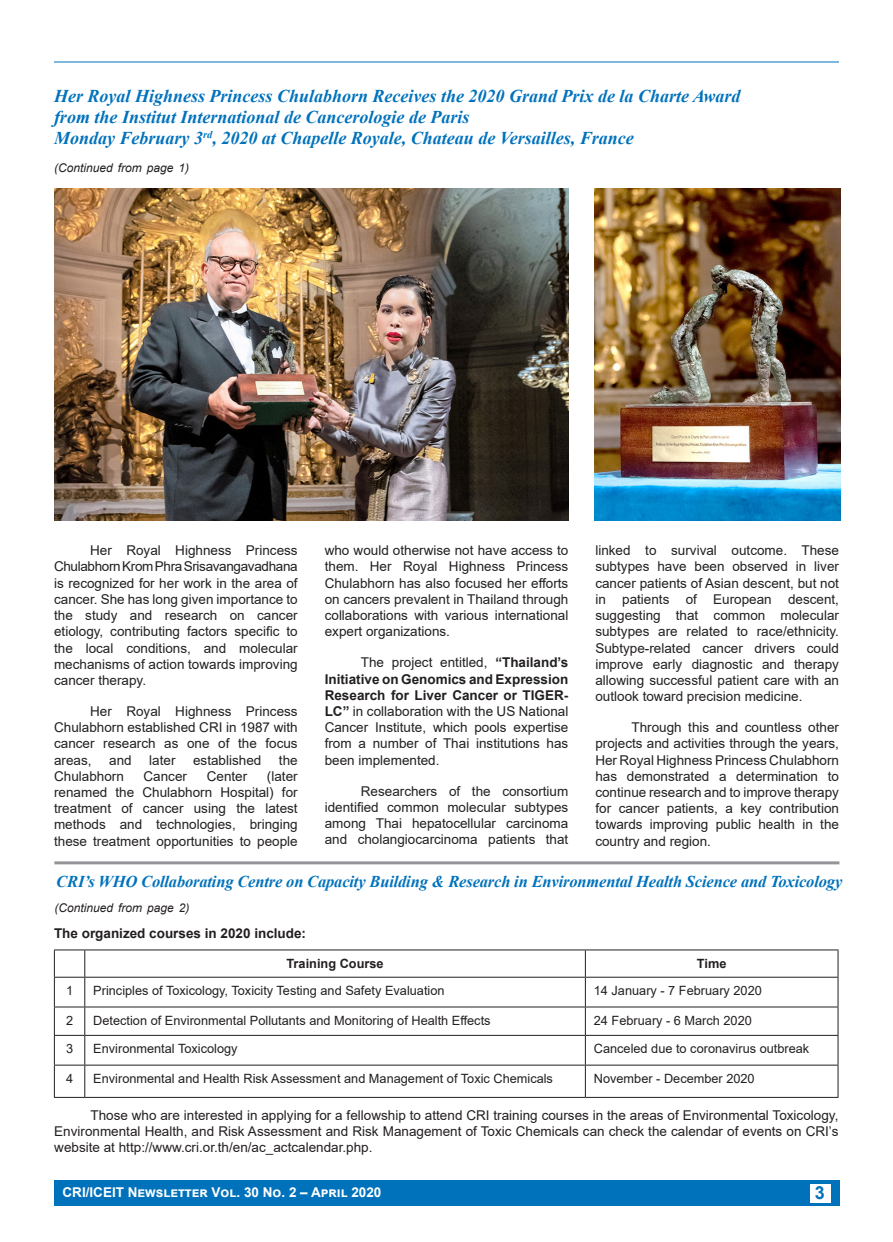
<style>
.page{position:relative;width:893px;height:1242px;background:#fff}
.page>*{position:absolute;margin:0;border:0;box-sizing:border-box;transform-origin:0 0}
.t1{font:italic 700 18px "Times New Roman";color:#0072bc}
.t2{font:700 18px "Arial";color:#0072bc}
.t3{font:italic 700 16.5px "Times New Roman";letter-spacing:-.01em;color:#0072bc}
.t4{font:13.5px/16.2px "Arial";color:#231f20;text-align:justify}
.t5{font:700 13.5px "Arial";color:#fff}
.t6{font:700 13.5px "Arial";color:#231f20}
.t7{font:12.75px "Arial";color:#231f20}
.t8{font:700 12.75px "Arial";color:#231f20}
.Body_text{font:italic 12px "Arial";color:#231f20}
.s1{font-weight:700}
</style>
<div class="page">
<hr style="left:54px;top:62px;width:785px;height:1px;background:#0072bc">
<div style="left:54px;top:1180px;width:785px;height:26px;background:#0072bc"></div>
<div style="left:810px;top:1183px;width:20px;height:19px;background:#fff"></div>
<hr style="left:54px;top:949px;width:31px;height:1px;background:#231f20">
<hr style="left:85px;top:949px;width:500px;height:1px;background:#231f20">
<hr style="left:585px;top:949px;width:253px;height:1px;background:#231f20">
<hr style="left:54px;top:977px;width:31px;height:1px;background:#231f20">
<hr style="left:85px;top:977px;width:500px;height:1px;background:#231f20">
<hr style="left:585px;top:977px;width:253px;height:1px;background:#231f20">
<hr style="left:84px;top:1065px;width:1px;height:32px;background:#231f20">
<hr style="left:585px;top:1065px;width:1px;height:32px;background:#231f20">
<hr style="left:838px;top:1065px;width:1px;height:32px;background:#231f20">
<hr style="left:54px;top:1065px;width:1px;height:32px;background:#231f20">
<hr style="left:54px;top:1097px;width:31px;height:1px;background:#231f20">
<hr style="left:85px;top:1097px;width:500px;height:1px;background:#231f20">
<hr style="left:585px;top:1097px;width:253px;height:1px;background:#231f20">
<svg style="left:84px;top:950px;width:1px;height:114px"></svg>
<svg style="left:585px;top:950px;width:1px;height:114px"></svg>
<hr style="left:54px;top:1035px;width:31px;height:1px;background:#231f20">
<hr style="left:85px;top:1035px;width:500px;height:1px;background:#231f20">
<hr style="left:585px;top:1035px;width:253px;height:1px;background:#231f20">
<hr style="left:54px;top:1006px;width:31px;height:1px;background:#231f20">
<hr style="left:85px;top:1006px;width:500px;height:1px;background:#231f20">
<hr style="left:585px;top:1006px;width:253px;height:1px;background:#231f20">
<svg style="left:54px;top:950px;width:1px;height:114px"></svg>
<svg style="left:838px;top:950px;width:1px;height:114px"></svg>
<hr style="left:54px;top:1064px;width:31px;height:1px;background:#231f20">
<hr style="left:85px;top:1064px;width:500px;height:1px;background:#231f20">
<hr style="left:585px;top:1064px;width:253px;height:1px;background:#231f20">
<img style="left:54px;top:188px;width:514px;height:332px">
<img style="left:594px;top:188px;width:247px;height:332px">
<hr style="left:54px;top:861px;width:785px;height:3px;background:#939598">
<p class="t1" style="left:54px;top:83px;width:688px">Her Royal Highness Princess Chulabhorn Receives the 2020 Grand Prix de la Charte Award</p>
<p class="t1" style="left:54px;top:104px;width:417px">from the Institut International de Cancerologie de Paris</p>
<p class="t1" style="left:54px;top:125px;width:581px">Monday February 3<sup>rd</sup>, 2020 at Chapelle Royale, Chateau de Versailles, France</p>
<p class="Body_text" style="left:54px;top:160px;width:137px">(Continued from page 1)</p>
<p class="t4" style="left:54px;top:542px;width:245px;text-indent:36px">Her Royal Highness Princess Chulabhorn Krom Phra Srisavangavadhana is recognized for her work in the area of cancer. She has long given importance to the study and research on cancer etiology, contributing factors specific to the local conditions, and molecular mechanisms of action towards improving cancer therapy.</p>
<p class="t4" style="left:54px;top:703px;width:245px;text-indent:36px">Her Royal Highness Princess Chulabhorn established CRI in 1987 with cancer research as one of the focus areas,</p>
<p class="t4" style="left:109px;top:751px;width:24px">and</p>
<p class="t4" style="left:149px;top:751px;width:28px">later</p>
<p class="t4" style="left:193px;top:751px;width:70px">established</p>
<p class="t4" style="left:279px;top:751px;width:20px">the</p>
<p class="t4" style="left:54px;top:768px;width:71px">Chulabhorn</p>
<p class="t4" style="left:144px;top:768px;width:45px">Cancer</p>
<p class="t4" style="left:207px;top:768px;width:42px">Center</p>
<p class="t4" style="left:54px;top:768px;width:245px;text-indent:213px">(later renamed the Chulabhorn Hospital) for treatment of cancer using the latest methods and technologies, bringing these treatment opportunities to people</p>
<p class="t4" style="left:325px;top:542px;width:245px">who would otherwise not have access to them. Her Royal Highness Princess Chulabhorn has also focused her efforts on cancers prevalent in Thailand through collaborations with various international expert organizations.</p>
<p class="t4" style="left:325px;top:654px;width:245px;text-indent:36px">The project entitled, <span class="s1">“Thailand’s Initiative on Genomics and Expression Research for Liver Cancer or TIGER-LC”</span> in collaboration with the US National Cancer Institute, which pools expertise from a number of Thai institutions has been implemented.</p>
<p class="t4" style="left:325px;top:783px;width:245px;text-indent:36px">Researchers of the consortium identified common molecular subtypes among Thai hepatocellular carcinoma and cholangiocarcinoma patients that</p>
<p class="t4" style="left:595px;top:542px;width:245px">linked to survival outcome. These subtypes have been observed in liver cancer patients of Asian descent, but not in patients of European descent, suggesting that common molecular subtypes are related to race/ethnicity.<br>Subtype-related cancer drivers could improve early diagnostic and therapy allowing successful patient care with an outlook toward precision medicine.</p>
<p class="t4" style="left:595px;top:719px;width:245px;text-indent:36px">Through this and countless other projects and activities through the years, Her Royal Highness Princess Chulabhorn has demonstrated a determination to continue research and to improve therapy for cancer patients, a key contribution towards improving public health in the country and region.</p>
<p class="t3" style="left:56px;top:870px;width:787px">CRI’s WHO Collaborating Centre on Capacity Building &amp; Research in Environmental Health Science and Toxicology</p>
<p class="Body_text" style="left:54px;top:900px;width:137px">(Continued from page 2)</p>
<p class="t6" style="left:54px;top:924px;width:254px">The organized courses in 2020 include:</p>
<p class="t8" style="left:287px;top:954px;width:99px">Training Course</p>
<p class="t8" style="left:697px;top:954px;width:31px">Time</p>
<p class="t7" style="left:66px;top:981px;width:9px">1</p>
<p class="t7" style="left:93px;top:981px;width:353px">Principles of Toxicology, Toxicity Testing and Safety Evaluation</p>
<p class="t7" style="left:594px;top:981px;width:169px">14 January - 7 February 2020</p>
<p class="t7" style="left:66px;top:1011px;width:9px">2</p>
<p class="t7" style="left:93px;top:1011px;width:399px">Detection of Environmental Pollutants and Monitoring of Health Effects</p>
<p class="t7" style="left:594px;top:1011px;width:160px">24 February - 6 March 2020</p>
<p class="t7" style="left:66px;top:1040px;width:9px">3</p>
<p class="t7" style="left:93px;top:1040px;width:146px">Environmental Toxicology</p>
<p class="t7" style="left:594px;top:1040px;width:217px">Canceled due to coronavirus outbreak</p>
<p class="t7" style="left:66px;top:1069px;width:9px">4</p>
<p class="t7" style="left:93px;top:1069px;width:461px">Environmental and Health Risk Assessment and Management of Toxic Chemicals</p>
<p class="t7" style="left:594px;top:1069px;width:162px">November - December 2020</p>
<p class="t4" style="left:54px;top:1107px;width:786px;text-indent:36px">Those who are interested in applying for a fellowship to attend CRI training courses in the areas of Environmental Toxicology, Environmental Health, and Risk Assessment and Risk Management of Toxic Chemicals can check the calendar of events on CRI’s website at http://www.cri.or.th/en/ac_actcalendar.php.</p>
<p class="t5" style="left:63px;top:1182px;width:320px">CRI/ICEIT Newsletter Vol. 30 No. 2 – April 2020</p>
<p class="t2" style="left:815px;top:1180px;width:12px">3</p>
</div>
